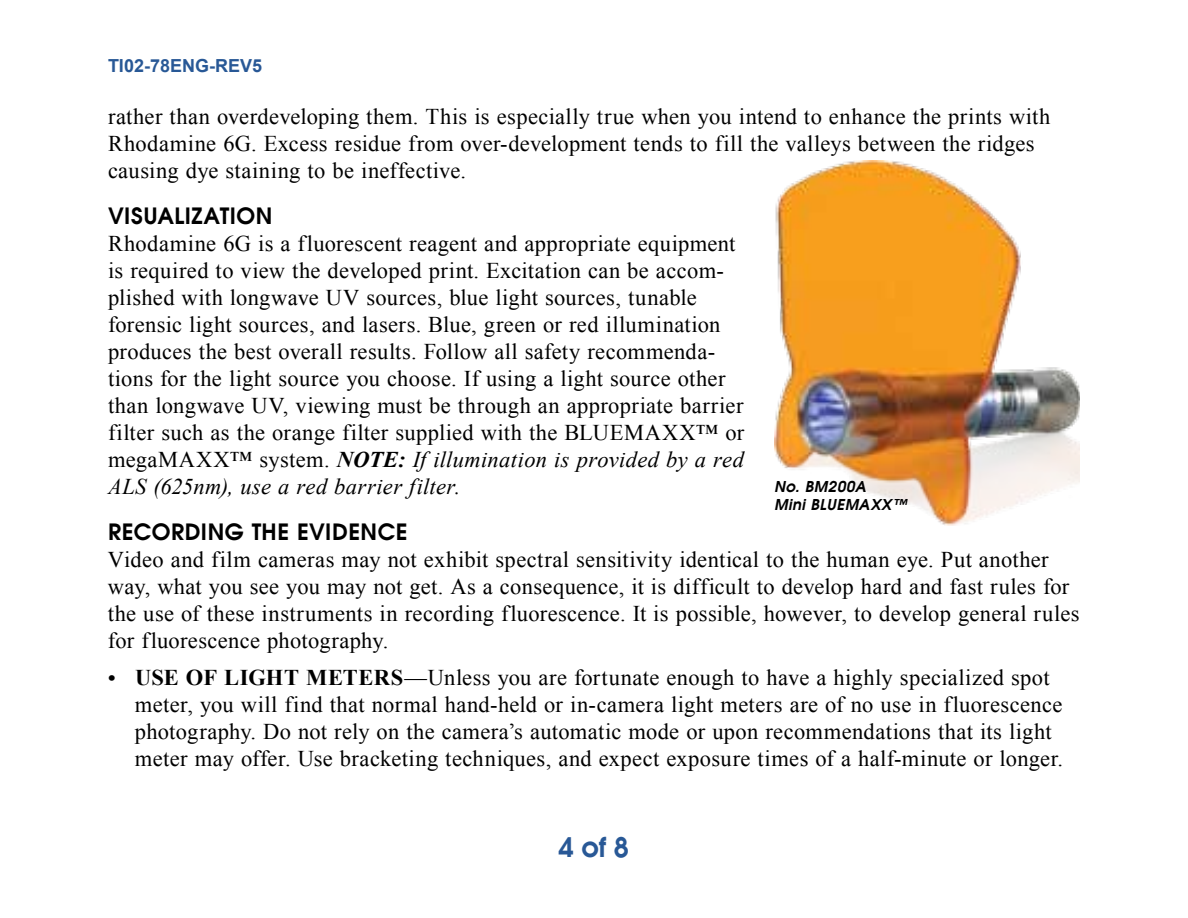
<style>
.page{position:relative;width:1188px;height:918px;background:#fff}
.page>*{position:absolute;margin:0;border:0;box-sizing:border-box;transform-origin:0 0}
.t1{font:700 27px "Avalon";color:#285896}
.t2{font:22.5px/27px "Times New Roman";letter-spacing:.015em;color:#000}
.t3{font:700 22.5px "Avalon";letter-spacing:.025em;color:#000}
.t4{font:700 18px "Arial";color:#285896}
.t5{font:italic 700 15px/18px "Avalon";letter-spacing:.035em;color:#000}
.s1{font-weight:700;font-style:italic}
.s2{font-style:italic}
.s3{font-weight:700;font-size:21px}
.s4{font-weight:700}
</style>
<div class="page">
<img style="left:774px;top:161px;width:306px;height:364px">
<p class="t4" style="left:108px;top:54px;width:156px">TI02-78ENG-REV5</p>
<p class="t2" style="left:108px;top:102px;width:944px">rather than overdeveloping them. This is especially true when you intend to enhance the prints with<br>Rhodamine 6G. Excess residue from over-development tends to fill the valleys between the ridges causing dye staining to be ineffective.</p>
<p class="t3" style="left:108px;top:200px;width:28px">VISUALI</p>
<p class="t3" style="left:192px;top:200px;width:27px">ZATION</p>
<p class="t2" style="left:108px;top:230px;width:638px">Rhodamine 6G is a fluorescent reagent and appropriate equipment is required to view the developed print. Excitation can be accom&shy;plished with longwave UV sources, blue light sources, tunable forensic light sources, and lasers. Blue, green or red illumination produces the best overall results. Follow all safety recommenda&shy;tions for the light source you choose. If using a light source other than longwave UV, viewing must be through an appropriate barrier filter such as the orange filter supplied with the BLUEMAXX™ or megaMAXX™ system. <span class="s1">NOTE:</span> <span class="s2">If illumination is provided by a red ALS (625nm), use a red barrier filter.</span></p>
<p class="t3" style="left:108px;top:517px;width:30px">RECORDING</p>
<p class="t3" style="left:252px;top:517px;width:14px">THE</p>
<p class="t3" style="left:297px;top:517px;width:28px">EVIDENCE</p>
<p class="t2" style="left:108px;top:546px;width:973px">Video and film cameras may not exhibit spectral sensitivity identical to the human eye. Put another way, what you see you may not get. As a consequence, it is difficult to develop hard and fast rules for the use of these instruments in recording fluorescence. It is possible, however, to develop general rules for fluorescence photography.</p>
<p class="t2" style="left:135px;top:664px;width:930px;text-indent:-27px"><span class="s3">•</span> <span class="s4">USE OF LIGHT METERS</span>—Unless you are fortunate enough to have a highly specialized spot meter, you will find that normal hand-held or in-camera light meters are of no use in fluorescence photography. Do not rely on the camera’s automatic mode or upon recommendations that its light meter may offer. Use bracketing techniques, and expect exposure times of a half-minute or longer.</p>
<p class="t5" style="left:774px;top:477px;width:134px">No. BM200A<br>Mini BLUEMAXX™</p>
<p class="t1" style="left:559px;top:829px;width:72px">4 OF 8</p>
</div>
